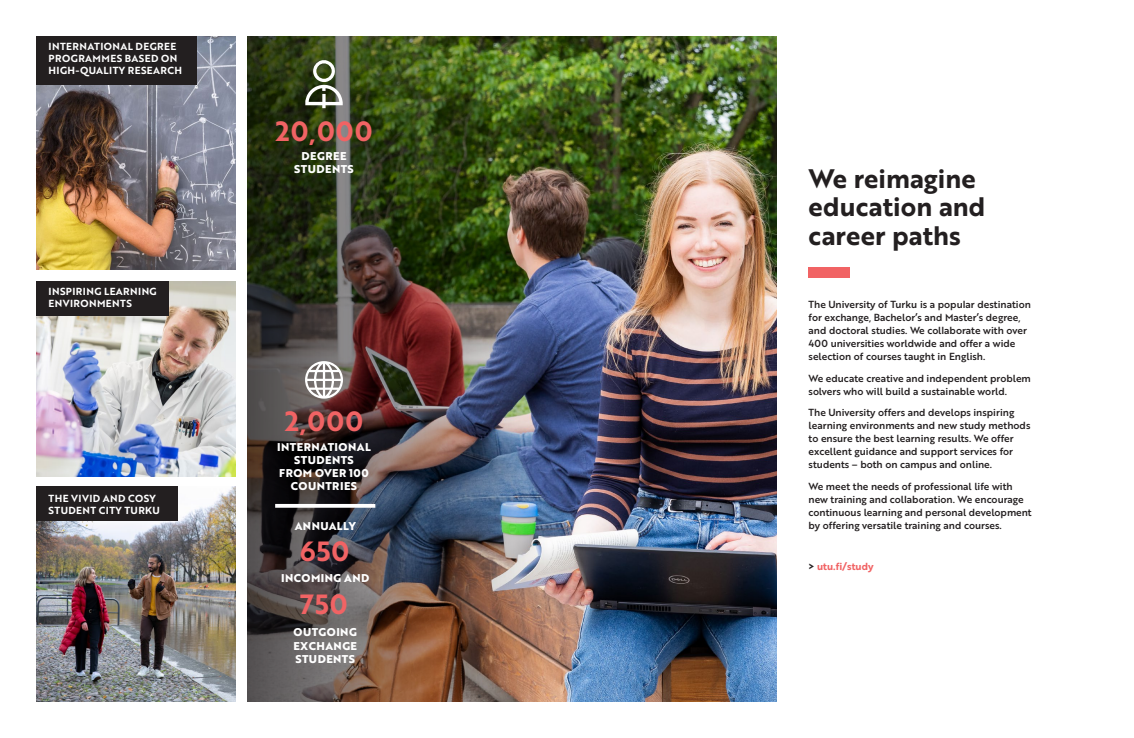
<style>
.page{position:relative;width:1134px;height:738px;background:#fff}
.page>*{position:absolute;margin:0;border:0;box-sizing:border-box;transform-origin:0 0}
.t1{font:27px "Brother 1816 Bold";letter-spacing:.04em;color:#f16364}
.t2{font:26px/28px "Brother 1816 Bold";color:#231f20}
.t3{font:700 11px/13.2px "Brother 1816 Extra";letter-spacing:.04em;color:#fff;text-align:center}
.Leipäteksti_9_12{font:10px/13px "Brother 1816 Medium";color:#231f20}
.Leipäteksti_9_12-2{font:10px/12px "Brother 1816 Bold";letter-spacing:.04em;color:#fff}
.Leipäteksti_9_12-3{font:10px "Brother 1816 Bold";color:#f16364}
.s1{color:#231f20}
</style>
<div class="page">
<img style="left:36px;top:36px;width:200px;height:233px">
<img style="left:36px;top:281px;width:200px;height:195px">
<img style="left:548px;top:36px;width:229px;height:665px">
<img style="left:247px;top:36px;width:301px;height:665px">
<div style="left:808px;top:267px;width:42px;height:11px;background:#f16364"></div>
<img style="left:36px;top:486px;width:200px;height:215px">
<div style="left:36px;top:36px;width:161px;height:48px;background:#231f20"></div>
<div style="left:36px;top:281px;width:133px;height:34px;background:#231f20"></div>
<div style="left:36px;top:486px;width:141px;height:34px;background:#231f20"></div>
<svg style="left:305px;top:60px;width:38px;height:48px"></svg>
<svg style="left:305px;top:361px;width:38px;height:37px"></svg>
<svg style="left:275px;top:503px;width:100px;height:4px"></svg>
<p class="Leipäteksti_9_12-2" style="left:49px;top:40px;width:135px">INTERNATIONAL DEGREE<br>PROGRAMMES BASED ON<br>HIGH-QUALITY RESEARCH</p>
<p class="Leipäteksti_9_12-2" style="left:49px;top:285px;width:110px">INSPIRING LEARNING<br>ENVIRONMENTS</p>
<p class="Leipäteksti_9_12-2" style="left:49px;top:491px;width:113px">THE VIVID AND COSY<br>STUDENT CITY TURKU</p>
<p class="t1" style="left:275px;top:110px;width:99px">20,000</p>
<p class="t3" style="left:294px;top:149px;width:61px">DEGREE<br>STUDENTS</p>
<p class="t1" style="left:285px;top:401px;width:80px">2,000</p>
<p class="t3" style="left:277px;top:439px;width:95px">INTERNATIONAL<br>STUDENTS<br>FROM OVER 100<br>COUNTRIES</p>
<p class="t3" style="left:295px;top:518px;width:63px">ANNUALLY</p>
<p class="t1" style="left:300px;top:530px;width:51px">650</p>
<p class="t3" style="left:281px;top:570px;width:90px">INCOMING AND</p>
<p class="t1" style="left:300px;top:583px;width:49px">750</p>
<p class="t3" style="left:294px;top:625px;width:65px">OUTGOING</p>
<p class="t3" style="left:293px;top:638px;width:65px;text-align:left">EXCHANGE<br>STUDENTS</p>
<p class="t2" style="left:808px;top:164px;width:178px">We reimagine education and career paths</p>
<p class="Leipäteksti_9_12" style="left:808px;top:297px;width:224px">The University of Turku is a popular destination for exchange, Bachelor’s and Master’s degree, and doctoral studies. We collaborate with over 400 universities worldwide and offer a wide selection of courses taught in English.</p>
<p class="Leipäteksti_9_12" style="left:808px;top:371px;width:224px">We educate creative and independent problem solvers who will build a sustainable world.</p>
<p class="Leipäteksti_9_12" style="left:808px;top:405px;width:223px">The University offers and develops inspiring learning environments and new study methods to ensure the best learning results. We offer excellent guidance and support services for students – both on campus and online.</p>
<p class="Leipäteksti_9_12" style="left:808px;top:479px;width:225px">We meet the needs of professional life with new training and collaboration. We encourage continuous learning and personal development by offering versatile training and courses.</p>
<p class="Leipäteksti_9_12-3" style="left:808px;top:558px;width:67px"><span class="s1">&gt;</span> utu.fi/study</p>
</div>
